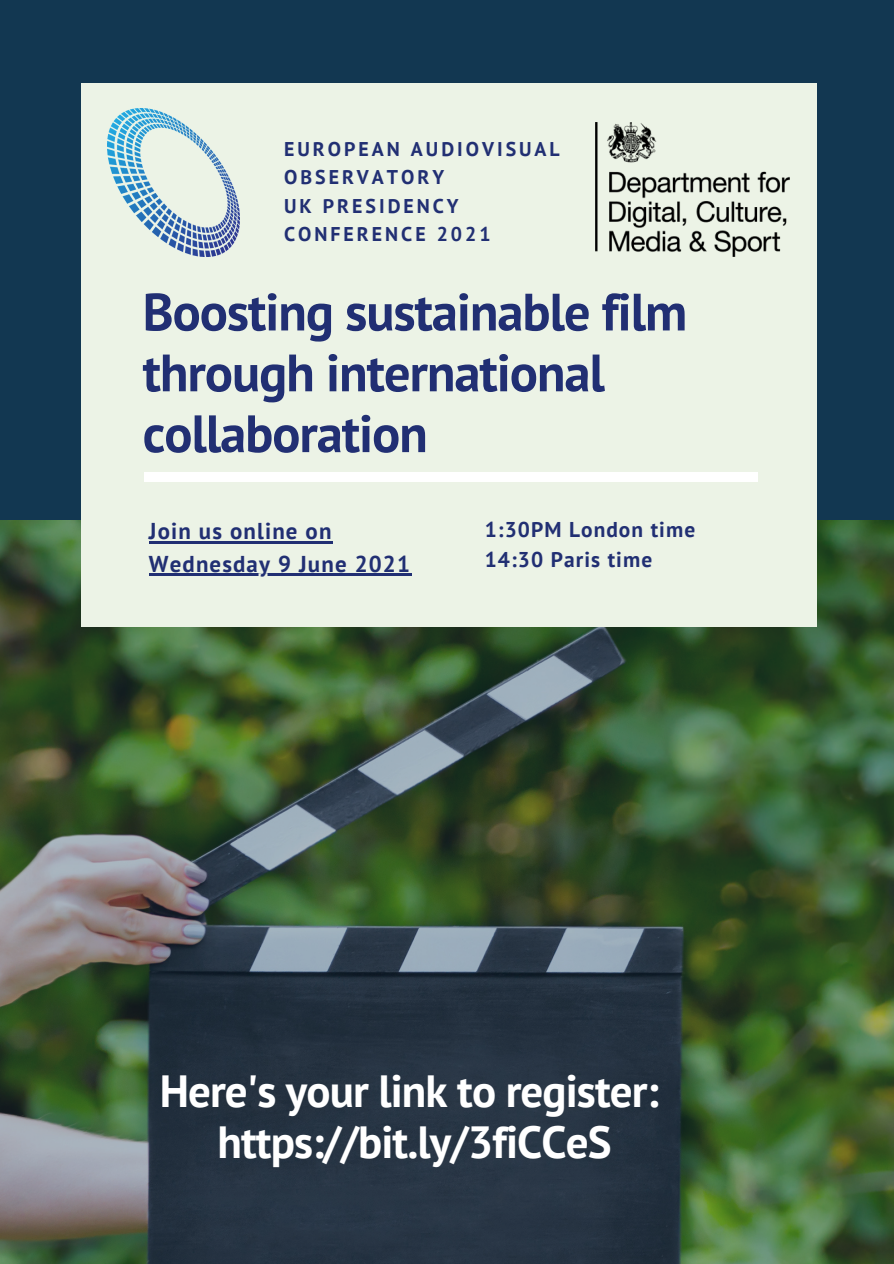
<style>
.page{position:relative;width:894px;height:1264px;background:#fff}
.page>*{position:absolute;margin:0;border:0;box-sizing:border-box;transform-origin:0 0}
.t1{font:700 52.5px/60.8px "PT Sans";letter-spacing:-.02em;color:#212f73}
.t2{font:700 45px "PT Sans";letter-spacing:-.02em;color:#fff}
.t3{font:700 22.8px "PT Sans";letter-spacing:.05em;color:#212f73}
.t4{font:700 21.3px "PT Sans";letter-spacing:.05em;color:#212f73}
.t5{font:700 19.8px "PT Sans";letter-spacing:.15em;color:#212f73}
</style>
<div class="page">
<div style="left:0;top:0;width:893px;height:1263px;background:#123751"></div>
<img style="left:0;top:520px;width:893px;height:743px">
<div style="left:81px;top:83px;width:735px;height:543px;background:#ecf3e6"></div>
<div style="left:144px;top:472px;width:613px;height:9px;background:#fff"></div>
<hr style="left:149px;top:541px;width:183px;height:2px;background:#212f73">
<hr style="left:149px;top:573px;width:262px;height:3px;background:#212f73">
<img style="left:108px;top:109px;width:132px;height:147px">
<img style="left:595px;top:122px;width:194px;height:134px">
<p class="t5" style="left:284px;top:136px;width:277px">EUROPEAN AUDIOVISUAL</p>
<p class="t5" style="left:284px;top:164px;width:161px">OBSERVATORY</p>
<p class="t5" style="left:284px;top:192px;width:176px">UK PRESIDENCY</p>
<p class="t5" style="left:284px;top:220px;width:208px">CONFERENCE 2021</p>
<p class="t1" style="left:142px;top:280px;width:546px">Boosting sustainable film through international collaboration</p>
<p class="t3" style="left:149px;top:515px;width:184px">Join us online on</p>
<p class="t3" style="left:149px;top:548px;width:262px">Wednesday 9 June 2021</p>
<p class="t4" style="left:484px;top:515px;width:212px">1:30PM London time</p>
<p class="t4" style="left:484px;top:545px;width:169px">14:30 Paris time</p>
<p class="t2" style="left:160px;top:1060px;width:500px">Here's your link to register:</p>
<p class="t2" style="left:217px;top:1112px;width:395px">https://bit.ly/3fiCCeS</p>
</div>
